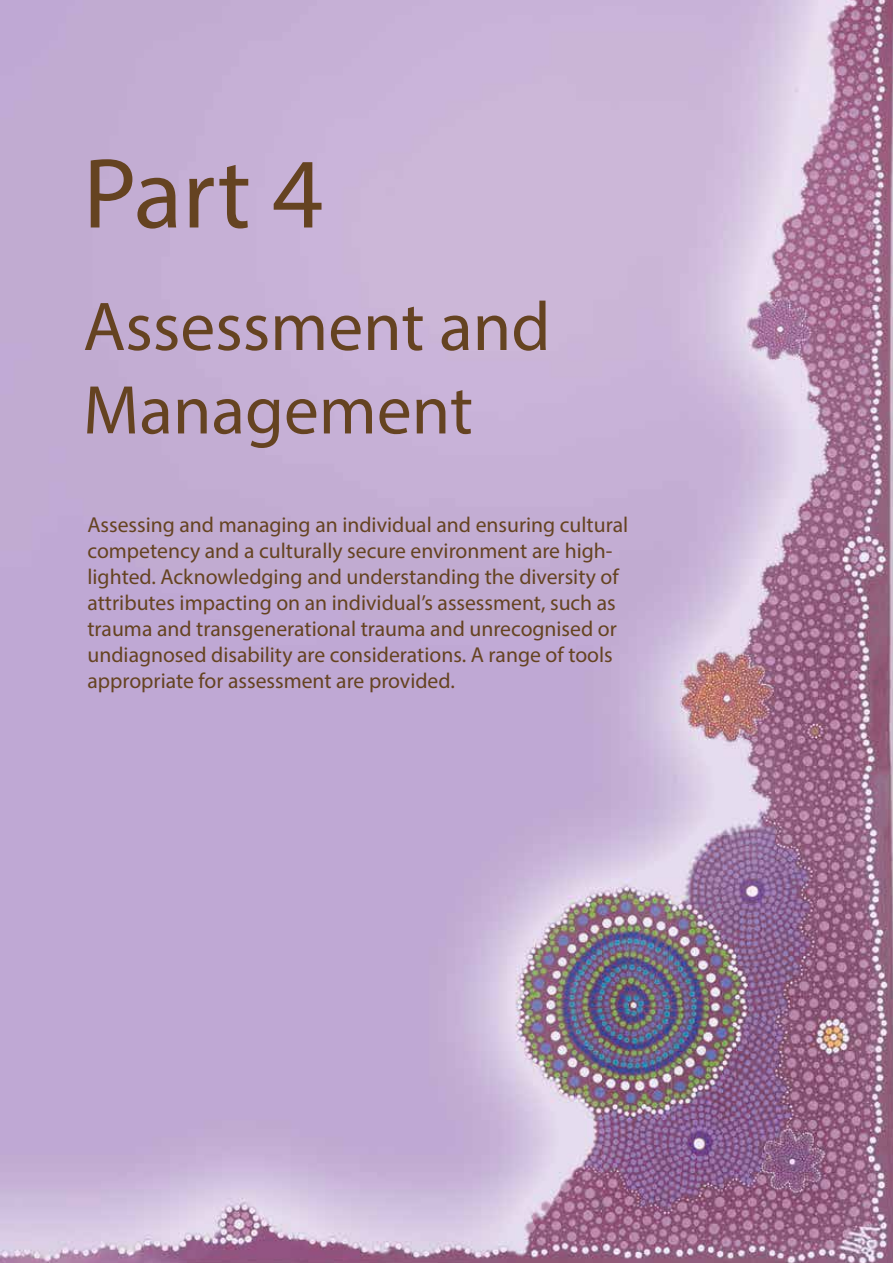
<style>
.page{position:relative;width:893px;height:1263px;background:#fff}
.page>*{position:absolute;margin:0;border:0;box-sizing:border-box;transform-origin:0 0}
.t1{font:100.5px "Myriad Pro";color:#654321}
.t2{font:69.6px/83.4px "Myriad Pro";color:#654321}
.t3{font:21.6px/26px "Myriad Pro";color:#654321}
</style>
<div class="page">
<img style="left:0;top:0;width:893px;height:1263px">
<h1 class="t1" style="left:83px;top:132px;width:242px">Part 4</h1>
<h2 class="t2" style="left:83px;top:284px;width:469px">Assessment and<br>Management</h2>
<p class="t3" style="left:87px;top:511px;width:542px">Assessing and managing an individual and ensuring cultural competency and a culturally secure environment are high&shy;lighted. Acknowledging and understanding the diversity of attributes impacting on an individual’s assessment, such as trauma and transgenerational trauma and unrecognised or undiagnosed disability are considerations. A range of tools appropriate for assessment are provided.</p>
</div>
